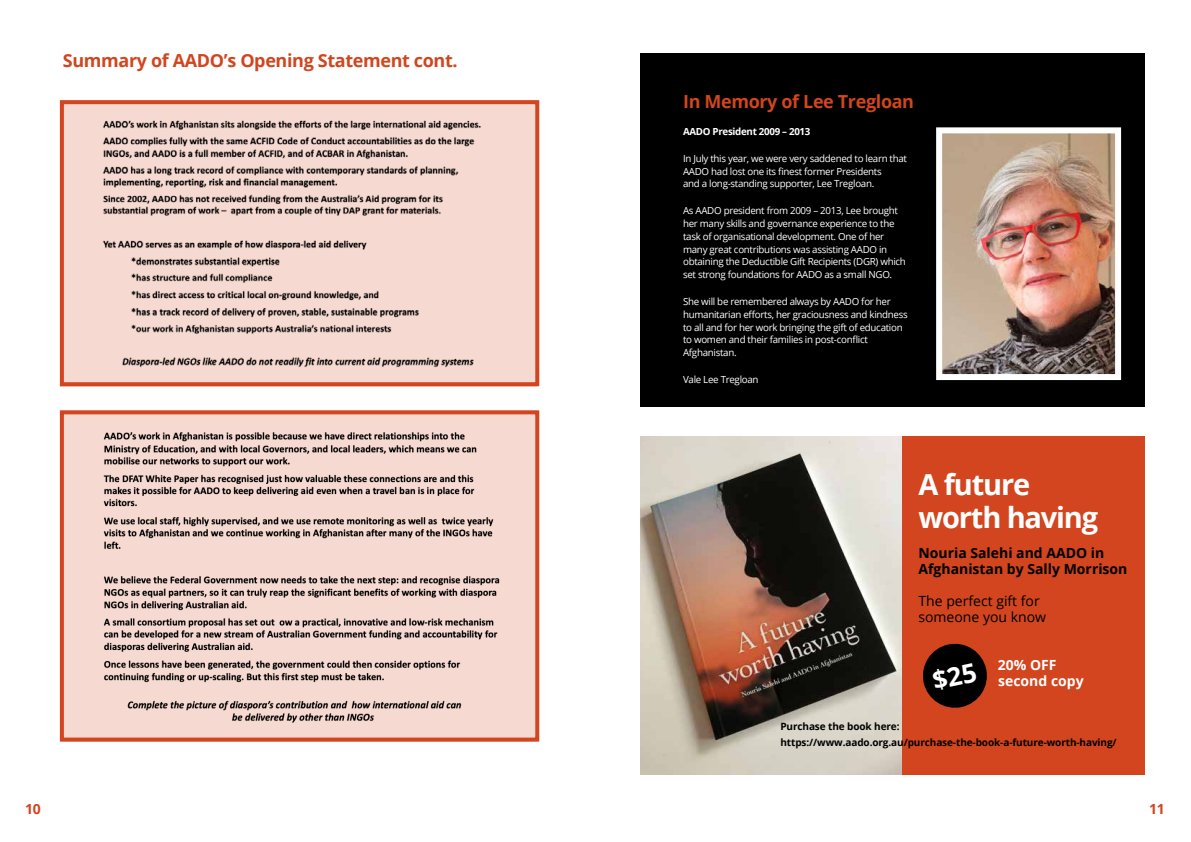
<style>
.page{position:relative;width:1191px;height:842px;background:#fff}
.page>*{position:absolute;margin:0;border:0;box-sizing:border-box;transform-origin:0 0}
.t1{font:700 29px/33px "Open Sans";letter-spacing:-.04em;color:#fff}
.t2{font:700 18px "Open Sans";letter-spacing:-.02em;color:#d2451e}
.t3{font:700 14px/16px "Open Sans";color:#000}
.t4{font:14px/16px "Open Sans";color:#000}
.t5{font:700 14px "Open Sans";color:#fff}
.t6{font:700 14px "Open Sans";color:#d2451e}
.t7{font:700 10px/16px "Open Sans";letter-spacing:-.01em;color:#000}
.t8{font:9.8px/13px "Open Sans";letter-spacing:-.03em;color:#fff}
.t9{font:700 9.8px "Open Sans";letter-spacing:-.03em;color:#fff}
</style>
<div class="page">
<div style="left:60px;top:410px;width:476px;height:331px;background:#f6dad2"></div>
<div style="left:60px;top:100px;width:476px;height:286px;background:#f6dad2"></div>
<img style="left:103px;top:120px;width:378px;height:214px">
<div style="left:60px;top:100px;width:479px;height:286px;border:4px solid #d2451e"></div>
<img style="left:122px;top:357px;width:352px;height:11px">
<svg style="left:61px;top:410px;width:477px;height:272px"></svg>
<img style="left:95px;top:425px;width:420px;height:257px">
<div style="left:61px;top:697px;width:477px;height:41px;background:#f6dad2"></div>
<img style="left:127px;top:700px;width:335px;height:23px">
<div style="left:640px;top:53px;width:504px;height:353px;background:#000"></div>
<img style="left:943px;top:134px;width:171px;height:239px">
<div style="left:936px;top:127px;width:185px;height:253px;border:6px solid #fff"></div>
<img style="left:640px;top:437px;width:262px;height:338px">
<div style="left:902px;top:437px;width:242px;height:338px;background:#d2451e"></div>
<svg style="left:923px;top:643px;width:64px;height:65px"></svg>
<h2 class="t2" style="left:63px;top:48px;width:396px">Summary of AADO’s Opening Statement cont.</h2>
<h3 class="t6" style="left:25px;top:799px;width:17px">10</h3>
<h2 class="t2" style="left:683px;top:89px;width:232px">In Memory of Lee Tregloan</h2>
<p class="t9" style="left:683px;top:125px;width:129px">AADO President 2009 – 2013</p>
<p class="t8" style="left:683px;top:151px;width:225px">In July this year, we were very saddened to learn that<br>AADO had lost one its finest former Presidents<br>and a long-standing supporter, Lee Tregloan.</p>
<p class="t8" style="left:683px;top:203px;width:224px">As AADO president from 2009 – 2013, Lee brought her many skills and governance experience to the task of organisational development. One of her many great contributions was assisting AADO in obtaining the Deductible Gift Recipients (DGR) which set strong foundations for AADO as a small NGO.</p>
<p class="t8" style="left:683px;top:294px;width:226px">She will be remembered always by AADO for her humanitarian efforts, her graciousness and kindness to all and for her work bringing the gift of education to women and their families in post-conflict Afghanistan.</p>
<p class="t8" style="left:683px;top:372px;width:77px">Vale Lee Tregloan</p>
<h1 class="t1" style="left:918px;top:467px;width:181px">A future worth having</h1>
<h3 class="t3" style="left:918px;top:544px;width:210px">Nouria Salehi and AADO in<br>Afghanistan by Sally Morrison</h3>
<h3 class="t4" style="left:918px;top:592px;width:129px">The perfect gift for someone you know</h3>
<h3 class="t5" style="left:997px;top:655px;width:60px">20% OFF</h3>
<h3 class="t5" style="left:998px;top:671px;width:87px">second copy</h3>
<p class="t7" style="left:780px;top:718px;width:338px">Purchase the book here: https://www.aado.org.au/purchase-the-book-a-future-worth-having/</p>
<h3 class="t6" style="left:1149px;top:799px;width:17px">11</h3>
</div>
